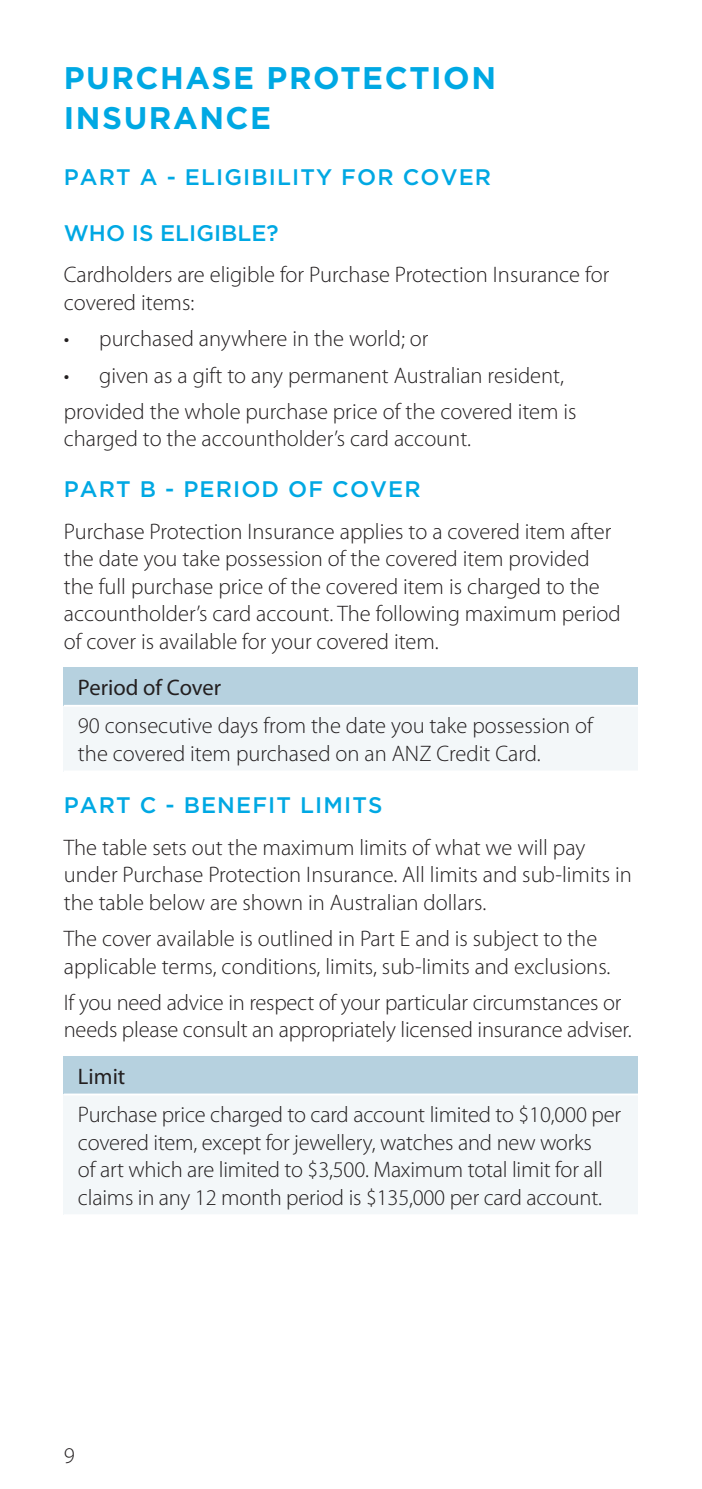
<style>
.page{position:relative;width:702px;height:1489px;background:#fff}
.page>*{position:absolute;margin:0;border:0;box-sizing:border-box;transform-origin:0 0}
.t1{font:700 31.25px/40px "Gotham";letter-spacing:.05em;color:#00a8e3}
.t2{font:300 22.5px/27.5px "Myriad Pro";color:#231f20}
.t3{font:500 22.5px "Gotham";letter-spacing:.05em;color:#00a8e3}
.t4{font:22.5px "Myriad Pro";color:#231f20}
.t5{font:500 22.5px "Gotham";color:#00a8e3}
</style>
<div class="page">
<div style="left:64px;top:667px;width:574px;height:38px;background:#b6d1df"></div>
<div style="left:64px;top:705px;width:574px;height:66px;background:#f3f7f9"></div>
<hr style="left:64px;top:704px;width:574px;height:2px;background:#fff">
<hr style="left:64px;top:770px;width:574px;height:2px;background:#fff">
<div style="left:64px;top:1056px;width:574px;height:38px;background:#b6d1df"></div>
<div style="left:64px;top:1094px;width:574px;height:121px;background:#f3f7f9"></div>
<hr style="left:64px;top:1093px;width:574px;height:2px;background:#fff">
<hr style="left:64px;top:1214px;width:574px;height:1px;background:#fff">
<h1 class="t1" style="left:64px;top:58px;width:434px">PURCHASE PROTECTION<br>INSURANCE</h1>
<p class="t3" style="left:64px;top:164px;width:429px">PART A - ELIGIBILITY FOR COVER</p>
<p class="t5" style="left:64px;top:220px;width:216px">WHO IS ELIGIBLE?</p>
<p class="t2" style="left:64px;top:261px;width:547px">Cardholders are eligible for Purchase Protection Insurance for covered items:</p>
<p class="t2" style="left:64px;top:325px;width:366px">• purchased anywhere in the world; or</p>
<p class="t2" style="left:64px;top:357px;width:514px;line-height:36.2px">• given as a gift to any permanent Australian resident, provided the whole purchase price of the covered item is</p>
<p class="t2" style="left:64px;top:425px;width:409px">charged to the accountholder’s card account.</p>
<p class="t3" style="left:64px;top:476px;width:358px">PART B - PERIOD OF COVER</p>
<p class="t2" style="left:64px;top:518px;width:558px">Purchase Protection Insurance applies to a covered item after the date you take possession of the covered item provided the full purchase price of the covered item is charged to the accountholder’s card account. The following maximum period of cover is available for your covered item.</p>
<p class="t4" style="left:78px;top:673px;width:145px">Period of Cover</p>
<p class="t2" style="left:78px;top:712px;width:516px">90 consecutive days from the date you take possession of the covered item purchased on an ANZ Credit Card.</p>
<p class="t3" style="left:64px;top:792px;width:320px">PART C - BENEFIT LIMITS</p>
<p class="t2" style="left:64px;top:833px;width:569px">The table sets out the maximum limits of what we will pay under Purchase Protection Insurance. All limits and sub-limits in the table below are shown in Australian dollars.</p>
<p class="t2" style="left:64px;top:925px;width:548px">The cover available is outlined in Part E and is subject to the applicable terms, conditions, limits, sub-limits and exclusions.</p>
<p class="t2" style="left:64px;top:989px;width:569px">If you need advice in respect of your particular circumstances or needs please consult an appropriately licensed insurance adviser.</p>
<p class="t4" style="left:78px;top:1062px;width:49px">Limit</p>
<p class="t2" style="left:78px;top:1101px;width:544px">Purchase price charged to card account limited to $10,000 per covered item, except for jewellery, watches and new works<br>of art which are limited to $3,500. Maximum total limit for all claims in any 12 month period is $135,000 per card account.</p>
<p class="t2" style="left:64px;top:1441px;width:12px">9</p>
</div>
